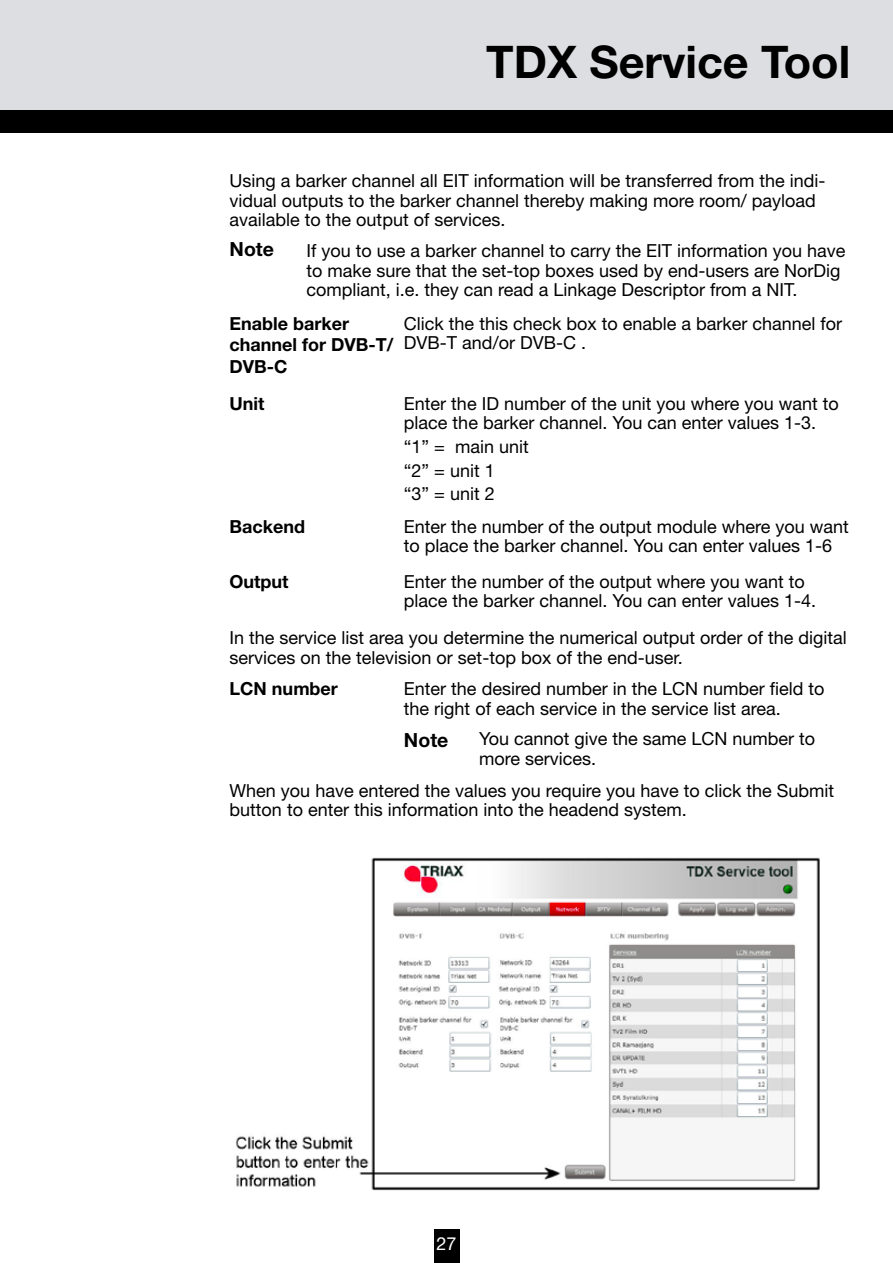
<style>
.page{position:relative;width:893px;height:1263px;background:#fff}
.page>*{position:absolute;margin:0;border:0;box-sizing:border-box;transform-origin:0 0}
.t1{font:700 45px "Helvetica Neue";color:#000}
.t2{font:700 19.5px "Helvetica Neue";color:#000}
.t3{font:18px/19.5px "Helvetica Neue";color:#000}
.t4{font:700 18px/21.6px "Helvetica Neue";color:#000}
.t5{font:18px "Helvetica Neue";color:#fff}
</style>
<div class="page">
<div style="left:0;top:0;width:893px;height:120px;background:#dcdee1"></div>
<div style="left:0;top:111px;width:893px;height:22px;background:#000"></div>
<div style="left:434px;top:1229px;width:25px;height:34px;background:#000"></div>
<img style="left:236px;top:857px;width:584px;height:334px">
<h1 class="t1" style="left:486px;top:34px;width:366px">TDX Service Tool</h1>
<p class="t3" style="left:230px;top:171px;width:597px">Using a barker channel all EIT information will be transferred from the indi&shy;vidual outputs to the barker channel thereby making more room/ payload available to the output of services.</p>
<p class="t2" style="left:230px;top:237px;width:46px">Note</p>
<p class="t3" style="left:306px;top:241px;width:541px">If you to use a barker channel to carry the EIT information you have to make sure that the set-top boxes used by end-users are NorDig compliant, i.e. they can read a Linkage Descriptor from a NIT.</p>
<p class="t4" style="left:230px;top:312px;width:166px">Enable barker channel for DVB-T/<br>DVB-C</p>
<p class="t3" style="left:404px;top:313px;width:440px">Click the this check box to enable a barker channel for<br>DVB-T and/or DVB-C .</p>
<p class="t4" style="left:230px;top:392px;width:36px">Unit</p>
<p class="t3" style="left:404px;top:393px;width:436px">Enter the ID number of the unit you where you want to place the barker channel. You can enter values 1-3.</p>
<p class="t3" style="left:404px;top:434px;width:126px;line-height:23.7px">“1” = main unit “2” = unit 1<br>“3” = unit 2</p>
<p class="t4" style="left:230px;top:515px;width:77px">Backend</p>
<p class="t3" style="left:404px;top:516px;width:446px">Enter the number of the output module where you want to place the barker channel. You can enter values 1-6</p>
<p class="t4" style="left:230px;top:570px;width:61px">Output</p>
<p class="t3" style="left:404px;top:571px;width:414px">Enter the number of the output where you want to place the barker channel. You can enter values 1-4.</p>
<p class="t3" style="left:230px;top:628px;width:619px">In the service list area you determine the numerical output order of the digital services on the television or set-top box of the end-user.</p>
<p class="t4" style="left:230px;top:677px;width:110px">LCN number</p>
<p class="t3" style="left:404px;top:679px;width:422px">Enter the desired number in the LCN number field to the right of each service in the service list area.</p>
<p class="t2" style="left:404px;top:727px;width:46px">Note</p>
<p class="t3" style="left:479px;top:729px;width:338px">You cannot give the same LCN number to more services.</p>
<p class="t3" style="left:230px;top:780px;width:606px">When you have entered the values you require you have to click the Submit button to enter this information into the headend system.</p>
<p class="t5" style="left:436px;top:1233px;width:22px">27</p>
</div>
